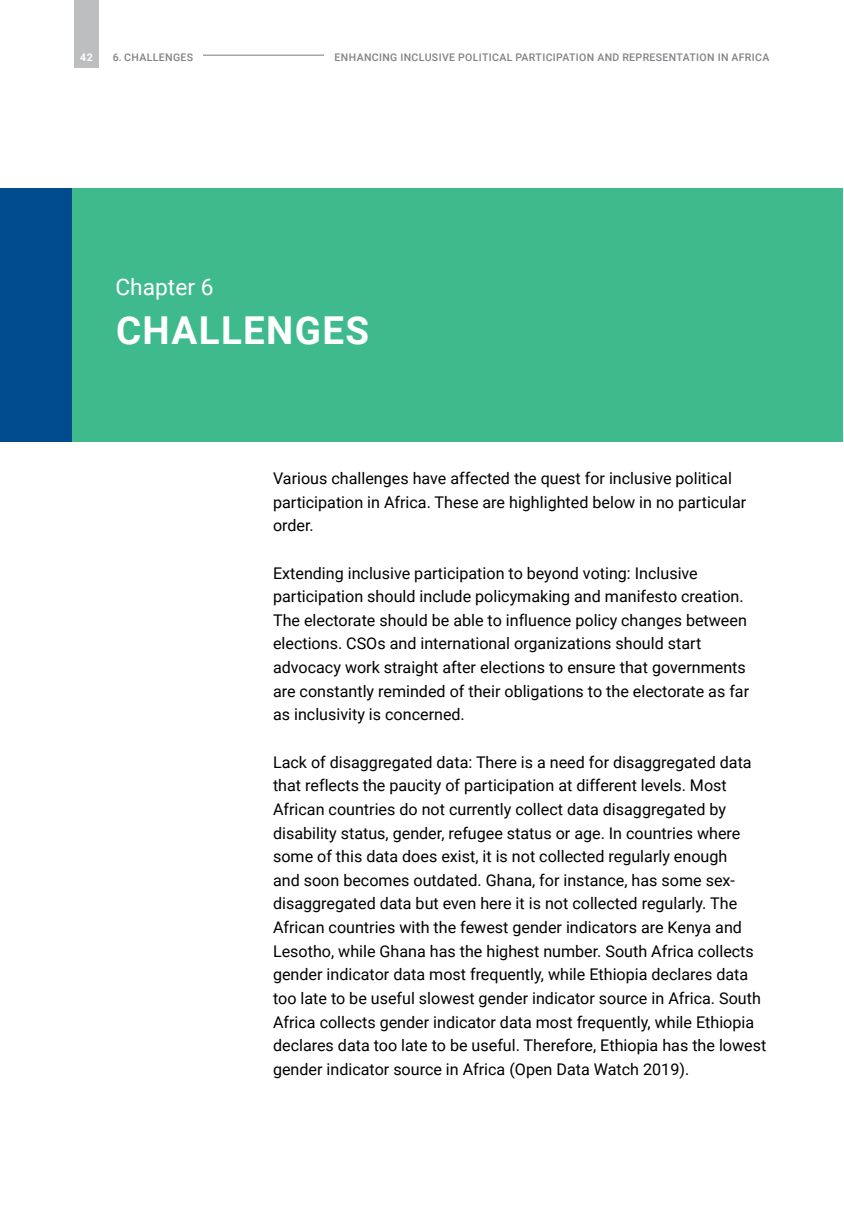
<style>
.page{position:relative;width:844px;height:1211px;background:#fff}
.page>*{position:absolute;margin:0;border:0;box-sizing:border-box;transform-origin:0 0}
.t1{font:700 38.5px "Roboto";letter-spacing:.035em;color:#fff}
.t2{font:22.75px "Roboto";color:#fff}
.t3{font:16.1px/23.6px "Roboto";color:#000}
.t4{font:500 10.5px "Roboto";letter-spacing:.035em;color:#808285}
.t5{font:700 10.5px "Roboto";color:#fff}
</style>
<div class="page">
<div style="left:70px;top:188px;width:772px;height:253px;background:#3fba8d"></div>
<div style="left:0;top:188px;width:72px;height:253px;background:#004b8d"></div>
<hr style="left:113px;top:55px;width:656px;height:1px;background:#808285">
<div style="left:74px;top:0;width:25px;height:68px;background:#bcbec0"></div>
<div style="left:113px;top:52px;width:90px;height:9px;background:#fff"></div>
<div style="left:324px;top:52px;width:445px;height:9px;background:#fff"></div>
<p class="t5" style="left:80px;top:49px;width:14px">42</p>
<p class="t4" style="left:113px;top:49px;width:82px">6. CHALLENGES</p>
<p class="t4" style="left:334px;top:49px;width:436px">ENHANCING INCLUSIVE POLITICAL PARTICIPATION AND REPRESENTATION IN AFRICA</p>
<h2 class="t2" style="left:115px;top:271px;width:100px">Chapter 6</h2>
<h1 class="t1" style="left:116px;top:303px;width:254px">CHALLENGES</h1>
<p class="t3" style="left:273px;top:466px;width:474px">Various challenges have affected the quest for inclusive political participation in Africa. These are highlighted below in no particular order.</p>
<p class="t3" style="left:273px;top:560px;width:477px">Extending inclusive participation to beyond voting: Inclusive participation should include policymaking and manifesto creation.<br>The electorate should be able to influence policy changes between elections. CSOs and international organizations should start advocacy work straight after elections to ensure that governments are constantly reminded of their obligations to the electorate as far as inclusivity is concerned.</p>
<p class="t3" style="left:273px;top:749px;width:494px">Lack of disaggregated data: There is a need for disaggregated data that reflects the paucity of participation at different levels. Most African countries do not currently collect data disaggregated by disability status, gender, refugee status or age. In countries where some of this data does exist, it is not collected regularly enough<br>and soon becomes outdated. Ghana, for instance, has some sex&shy;disaggregated data but even here it is not collected regularly. The African countries with the fewest gender indicators are Kenya and Lesotho, while Ghana has the highest number. South Africa collects gender indicator data most frequently, while Ethiopia declares data too late to be useful slowest gender indicator source in Africa. South Africa collects gender indicator data most frequently, while Ethiopia declares data too late to be useful. Therefore, Ethiopia has the lowest gender indicator source in Africa (Open Data Watch 2019).</p>
</div>
